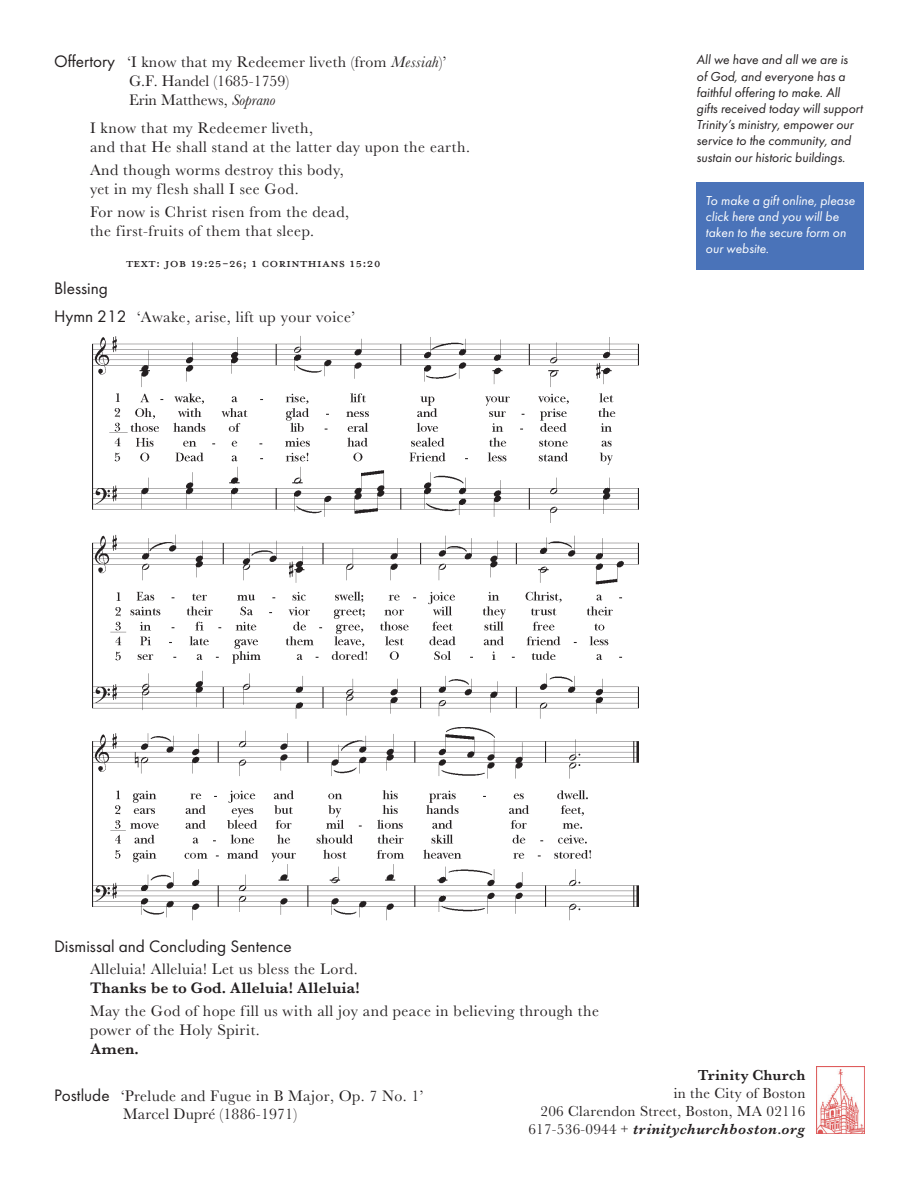
<style>
.page{position:relative;width:918px;height:1188px;background:#fff}
.page>*{position:absolute;margin:0;border:0;box-sizing:border-box;transform-origin:0 0}
.Speaker_Text{font:18px "Mrs Eaves All Petite Caps OT";color:#231f20}
.Section_Header_FUTUR{font:17.25px "Futura PT";color:#231f20}
.Speaker_Text-2{font:15.75px/18.9px "Baskerville No 2";letter-spacing:.03em;color:#231f20}
.Section_Header_FUTUR-2{font:15.75px "Baskerville No 2";letter-spacing:.02em;color:#231f20}
.Section_Header_FUTUR-3{font:15.75px "Baskerville No 2";color:#231f20}
.PEOPLE_text{font:15.75px "Baskerville No 2 Sem Bol";color:#231f20}
.t1{font:15px/18px "Baskerville No 2";letter-spacing:.02em;color:#231f20;text-align:right}
.t2{font:15px "Baskerville No 2 Sem Bol Ita";color:#231f20}
.t3{font:italic 13.5px/16.2px "Futura PT";color:#231f20}
.t4{font:italic 13.5px/16.2px "Futura PT";color:#fff}
.s1{font-family:"Futura PT";font-size:17.25px}
.s2{font-style:italic}
.s3{font-family:"Baskerville No 2 Sem Bol"}
.s4{font-family:"Baskerville No 2"}
</style>
<div class="page">
<img style="left:92px;top:336px;width:547px;height:585px">
<img style="left:817px;top:1066px;width:47px;height:68px">
<div style="left:697px;top:182px;width:167px;height:88px;background:#4a73b9"></div>
<p class="Section_Header_FUTUR-2" style="left:54px;top:53px;width:394px"><span class="s1">Offertory</span> ‘I know that my Redeemer liveth (from <span class="s2">Messiah</span>)’</p>
<p class="Section_Header_FUTUR-3" style="left:129px;top:72px;width:162px">G.F. Handel (1685-1759)</p>
<p class="Section_Header_FUTUR-3" style="left:129px;top:91px;width:148px">Erin Matthews, <span class="s2">Soprano</span></p>
<p class="Speaker_Text-2" style="left:90px;top:119px;width:225px">I know that my Redeemer liveth,</p>
<p class="Speaker_Text-2" style="left:90px;top:138px;width:382px">and that He shall stand at the latter day upon the earth.</p>
<p class="Speaker_Text-2" style="left:90px;top:161px;width:255px">And though worms destroy this body,</p>
<p class="Speaker_Text-2" style="left:90px;top:180px;width:210px">yet in my flesh shall I see God.</p>
<p class="Speaker_Text-2" style="left:90px;top:203px;width:261px">For now is Christ risen from the dead,</p>
<p class="Speaker_Text-2" style="left:90px;top:222px;width:226px">the first-fruits of them that sleep.</p>
<p class="Speaker_Text" style="left:126px;top:252px;width:256px">Text: Job 19:25-26; 1 Corinthians 15:20</p>
<p class="Section_Header_FUTUR" style="left:54px;top:278px;width:55px">Blessing</p>
<p class="Section_Header_FUTUR-2" style="left:54px;top:308px;width:302px"><span class="s1">Hymn 212</span> ‘Awake, arise, lift up your voice’</p>
<p class="t3" style="left:697px;top:52px;width:168px">All we have and all we are is<br>of God, and everyone has a faithful offering to make. All gifts received today will support<br>Trinity’s ministry, empower our service to the community, and sustain our historic buildings.</p>
<p class="t4" style="left:706px;top:192px;width:151px">To make a gift online, please click here and you will be taken to the secure form on our website.</p>
<p class="Section_Header_FUTUR" style="left:54px;top:936px;width:239px">Dismissal and Concluding Sentence</p>
<p class="Speaker_Text-2" style="left:90px;top:960px;width:269px">Alleluia! Alleluia! Let us bless the Lord.</p>
<p class="PEOPLE_text" style="left:90px;top:979px;width:271px">Thanks be to God. Alleluia! Alleluia!</p>
<p class="Speaker_Text-2" style="left:90px;top:1002px;width:511px">May the God of hope fill us with all joy and peace in believing through the power of the Holy Spirit.</p>
<p class="PEOPLE_text" style="left:90px;top:1040px;width:50px">Amen.</p>
<p class="Section_Header_FUTUR-2" style="left:54px;top:1087px;width:371px"><span class="s1">Postlude</span> ‘Prelude and Fugue in B Major, Op. 7 No. 1’</p>
<p class="Section_Header_FUTUR-2" style="left:123px;top:1105px;width:176px">Marcel Dupré (1886-1971)</p>
<p class="t1" style="left:674px;top:1067px;width:133px"><span class="s3">Trinity Church<br></span>in the City of Boston</p>
<p class="t1" style="left:541px;top:1103px;width:266px">206 Clarendon Street, Boston, MA 02116</p>
<p class="t2" style="left:528px;top:1120px;width:279px"><span class="s4">617-536-0944 +</span> trinitychurchboston.org</p>
</div>
